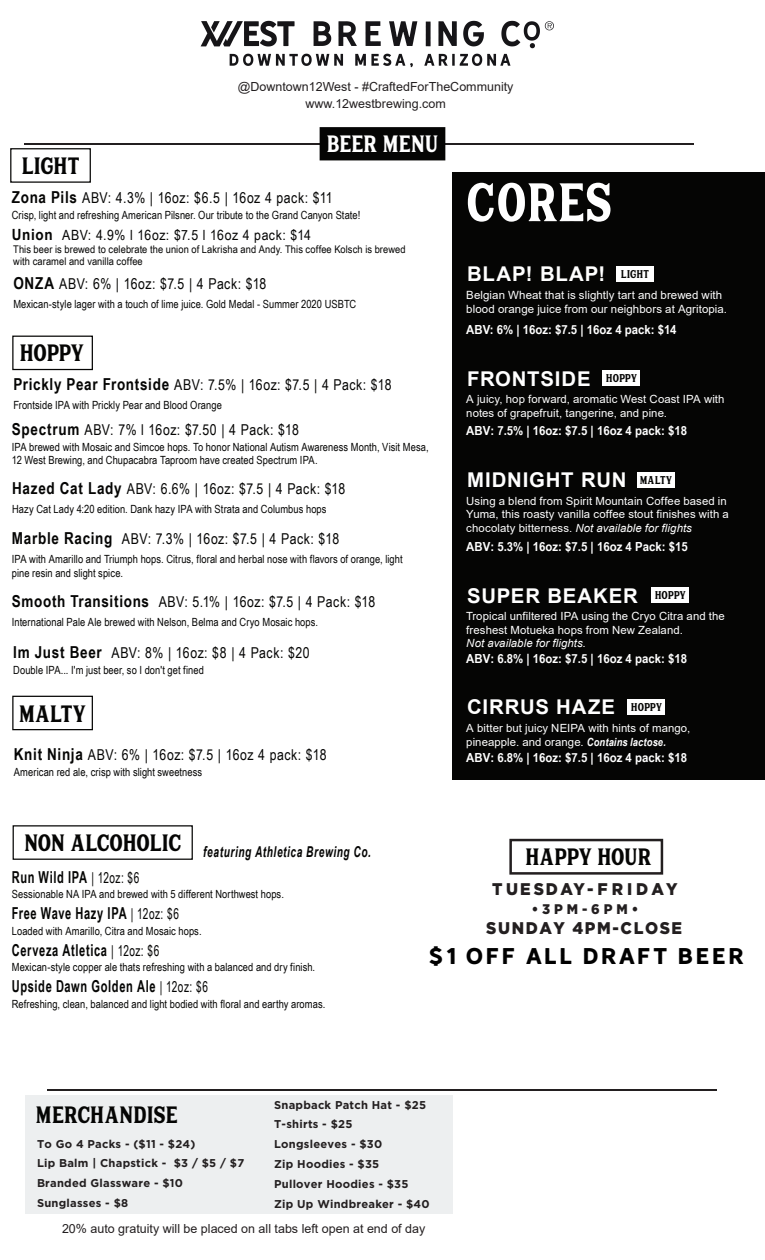
<style>
.page{position:relative;width:765px;height:1260px;background:#fff}
.page>*{position:absolute;margin:0;border:0;box-sizing:border-box;transform-origin:0 0}
.t1{font:50.5px "Hanley Block";letter-spacing:.005em;color:#fff}
.t2{font:22px "Hanley Block";letter-spacing:-.015em;color:#050504}
.t3{font:22px "Hanley Block";letter-spacing:-.005em;color:#fff}
.t4{font:21.25px "Hanley Sans";letter-spacing:.1em;color:#000;scale:1.12 1}
.t5{font:700 20.38px "Arial";letter-spacing:.04em;color:#fff}
.t6{font:900 16.88px "Gotham";letter-spacing:.1em;color:#231f20;scale:.94 1}
.t7{font:900 16.88px "Gotham";letter-spacing:.185em;color:#231f20;scale:.94 1}
.t8{font:700 16.5px "Arial Narrow";letter-spacing:.045em;color:#050504;scale:.82 1}
.t9{font:15px "Arial Narrow";letter-spacing:.03em;color:#050504}
.t10{font:italic 700 15px "Arial Narrow";letter-spacing:.05em;color:#050504;scale:.82 1}
.t11{font:14.12px "Arial Narrow";letter-spacing:.03em;color:#050504;scale:1.07 1}
.t12{font:900 14px "Gotham";letter-spacing:.3em;color:#231f20;scale:.94 1}
.t13{font:700 12.5px "Arial Narrow";color:#fff;scale:1.11 1}
.t14{font:12.5px/17.5px "Arial";color:#231f20;text-align:center}
.t15{font:700 11.38px/19.9px "Gotham";letter-spacing:.02em;color:#231f20}
.t16{font:11.38px/13.6px "Arial";letter-spacing:.005em;color:#fff}
.t17{font:11.25px/13.5px "Arial Narrow";letter-spacing:.005em;color:#050504}
.t18{font:11.25px/13.5px "Arial";letter-spacing:.005em;color:#fff}
.t19{font:italic 11.25px "Arial";letter-spacing:.005em;color:#fff}
.t20{font:10.5px/12.6px "Arial Narrow";letter-spacing:.005em;color:#050504;scale:1.08 1}
.s1{font-weight:700;font-size:16.5px}
.s2{font-weight:700;font-size:15.5px}
.s3{font-weight:400;font-size:15px}
.s4{font-style:italic}
.s5{font-family:"Arial Narrow";font-weight:700;font-style:italic}
</style>
<div class="page">
<hr style="left:24px;top:143px;width:670px;height:2px;background:#231f20">
<hr style="left:48px;top:1089px;width:669px;height:2px;background:#231f20">
<div style="left:320px;top:127px;width:125px;height:33px;background:#050504"></div>
<svg style="left:12px;top:335px;width:81px;height:36px"></svg>
<svg style="left:230px;top:54px;width:113px;height:12px"></svg>
<svg style="left:355px;top:54px;width:58px;height:13px"></svg>
<svg style="left:424px;top:54px;width:86px;height:12px"></svg>
<svg style="left:314px;top:21px;width:17px;height:25px"></svg>
<svg style="left:338px;top:21px;width:19px;height:25px"></svg>
<svg style="left:366px;top:21px;width:15px;height:25px"></svg>
<svg style="left:389px;top:21px;width:28px;height:25px"></svg>
<svg style="left:426px;top:22px;width:5px;height:24px"></svg>
<svg style="left:438px;top:21px;width:19px;height:25px"></svg>
<svg style="left:463px;top:21px;width:21px;height:25px"></svg>
<svg style="left:201px;top:21px;width:94px;height:25px"></svg>
<svg style="left:501px;top:21px;width:53px;height:27px"></svg>
<div style="left:25px;top:1095px;width:427px;height:118px;background:#edeff0"></div>
<svg style="left:12px;top:825px;width:181px;height:35px"></svg>
<div style="left:453px;top:172px;width:312px;height:608px;background:#050504"></div>
<div style="left:637px;top:472px;width:38px;height:16px;background:#fff"></div>
<div style="left:602px;top:370px;width:38px;height:16px;background:#fff"></div>
<div style="left:651px;top:587px;width:37px;height:16px;background:#fff"></div>
<div style="left:627px;top:699px;width:38px;height:16px;background:#fff"></div>
<svg style="left:10px;top:148px;width:81px;height:35px"></svg>
<div style="left:616px;top:266px;width:37px;height:16px;background:#fff"></div>
<svg style="left:12px;top:695px;width:81px;height:36px"></svg>
<svg style="left:509px;top:838px;width:155px;height:37px"></svg>
<p class="t14" style="left:238px;top:78px;width:277px">@Downtown12West - #CraftedForTheCommunity www.12westbrewing.com</p>
<h2 class="t3" style="left:327px;top:131px;width:113px">BEER MENU</h2>
<h2 class="t2" style="left:22px;top:152px;width:59px">LIGHT</h2>
<h3 class="t9" style="left:12px;top:187px;width:322px"><span class="s1">Zona Pils</span> ABV: 4.3% | 16oz: $6.5 | 16oz 4 pack: $11</h3>
<p class="t17" style="left:12px;top:208px;width:350px">Crisp, light and refreshing American Pilsner. Our tribute to the Grand Canyon State!</p>
<p class="t11" style="left:12px;top:225px;width:281px"><span class="s2">Union</span> ABV: 4.9% l 16oz: $7.5 l 16oz 4 pack: $14</p>
<p class="t20" style="left:13px;top:242px;width:365px">This beer is brewed to celebrate the union of Lakrisha and Andy. This coffee Kolsch is brewed with caramel and vanilla coffee</p>
<h3 class="t9" style="left:13px;top:273px;width:255px"><span class="s1">ONZA</span> ABV: 6% | 16oz: $7.5 | 4 Pack: $18</h3>
<p class="t17" style="left:13px;top:297px;width:345px">Mexican-style lager with a touch of lime juice. Gold Medal - Summer 2020 USBTC</p>
<h2 class="t2" style="left:19px;top:339px;width:66px">HOPPY</h2>
<h3 class="t9" style="left:13px;top:374px;width:380px"><span class="s1">Prickly Pear Frontside</span> ABV: 7.5% | 16oz: $7.5 | 4 Pack: $18</h3>
<p class="t17" style="left:13px;top:398px;width:210px">Frontside IPA with Prickly Pear and Blood Orange</p>
<h3 class="t9" style="left:12px;top:419px;width:288px"><span class="s1">Spectrum</span> ABV: 7% l 16oz: $7.50 | 4 Pack: $18</h3>
<p class="t17" style="left:12px;top:440px;width:418px">IPA brewed with Mosaic and Simcoe hops. To honor National Autism Awareness Month, Visit Mesa,<br>12 West Brewing, and Chupacabra Taproom have created Spectrum IPA.</p>
<h3 class="t9" style="left:12px;top:478px;width:335px"><span class="s1">Hazed Cat Lady</span> ABV: 6.6% | 16oz: $7.5 | 4 Pack: $18</h3>
<p class="t17" style="left:12px;top:502px;width:316px">Hazy Cat Lady 4:20 edition. Dank hazy IPA with Strata and Columbus hops</p>
<h3 class="t9" style="left:12px;top:528px;width:329px"><span class="s1">Marble Racing</span> ABV: 7.3% | 16oz: $7.5 | 4 Pack: $18</h3>
<p class="t17" style="left:12px;top:552px;width:392px">IPA with Amarillo and Triumph hops. Citrus, floral and herbal nose with flavors of orange, light pine resin and slight spice.</p>
<h3 class="t9" style="left:12px;top:591px;width:365px"><span class="s1">Smooth Transitions</span> ABV: 5.1% | 16oz: $7.5 | 4 Pack: $18</h3>
<p class="t17" style="left:12px;top:615px;width:308px">International Pale Ale brewed with Nelson, Belma and Cryo Mosaic hops.</p>
<h3 class="t9" style="left:13px;top:642px;width:298px"><span class="s1">Im Just Beer</span> ABV: 8% | 16oz: $8 | 4 Pack: $20</h3>
<p class="t17" style="left:13px;top:663px;width:192px">Double IPA... I'm just beer, so I don't get fined</p>
<h2 class="t2" style="left:19px;top:700px;width:69px">MALTY</h2>
<h3 class="t9" style="left:14px;top:744px;width:314px"><span class="s1">Knit Ninja</span> ABV: 6% | 16oz: $7.5 | 16oz 4 pack: $18</h3>
<p class="t17" style="left:14px;top:765px;width:190px">American red ale, crisp with slight sweetness</p>
<h3 class="t10" style="left:24px;top:841px;width:425px"><sup>NON</sup> <sup>ALCOHOLIC</sup> featuring Athletica Brewing Co.</h3>
<h3 class="t8" style="left:12px;top:864px;width:157px">Run Wild IPA <span class="s3">| 12oz: $6</span></h3>
<p class="t17" style="left:12px;top:887px;width:274px">Sessionable NA IPA and brewed with 5 different Northwest hops.</p>
<h3 class="t8" style="left:12px;top:901px;width:205px">Free Wave Hazy IPA <span class="s3">| 12oz: $6</span></h3>
<p class="t17" style="left:12px;top:923px;width:191px">Loaded with Amarillo, Citra and Mosaic hops.</p>
<h1 class="t1" style="left:466px;top:171px;width:148px">CORES</h1>
<h3 class="t5" style="left:467px;top:260px;width:183px">BLAP! BLAP! <sup>LIGHT</sup></h3>
<p class="t16" style="left:466px;top:288px;width:262px">Belgian Wheat that is slightly tart and brewed with blood orange juice from our neighbors at Agritopia.</p>
<p class="t13" style="left:466px;top:320px;width:191px">ABV: 6% | 16oz: $7.5 | 16oz 4 pack: $14</p>
<h3 class="t5" style="left:467px;top:364px;width:172px">FRONTSIDE <sup>HOPPY</sup></h3>
<p class="t18" style="left:466px;top:392px;width:260px">A juicy, hop forward, aromatic West Coast IPA with notes of grapefruit, tangerine, and pine.</p>
<p class="t13" style="left:466px;top:422px;width:200px">ABV: 7.5% | 16oz: $7.5 | 16oz 4 pack: $18</p>
<h3 class="t5" style="left:467px;top:466px;width:207px">MIDNIGHT RUN <sup>MALTY</sup></h3>
<p class="t18" style="left:466px;top:494px;width:264px">Using a blend from Spirit Mountain Coffee based in<br>Yuma, this roasty vanilla coffee stout finishes with a chocolaty bitterness. <span class="s4">Not available for flights</span></p>
<p class="t13" style="left:466px;top:537px;width:201px">ABV: 5.3% | 16oz: $7.5 | 16oz 4 Pack: $15</p>
<h3 class="t5" style="left:467px;top:581px;width:220px">SUPER BEAKER <sup>HOPPY</sup></h3>
<p class="t18" style="left:466px;top:610px;width:260px">Tropical unfiltered IPA using the Cryo Citra and the freshest Motueka hops from New Zealand.</p>
<p class="t19" style="left:466px;top:636px;width:121px">Not available for flights.</p>
<p class="t13" style="left:466px;top:649px;width:200px">ABV: 6.8% | 16oz: $7.5 | 16oz 4 pack: $18</p>
<h3 class="t5" style="left:467px;top:693px;width:197px">CIRRUS HAZE <sup>HOPPY</sup></h3>
<p class="t18" style="left:466px;top:721px;width:225px">A bitter but juicy NEIPA with hints of mango, pineapple. and orange. <span class="s5">Contains lactose.</span></p>
<p class="t13" style="left:466px;top:748px;width:200px">ABV: 6.8% | 16oz: $7.5 | 16oz 4 pack: $18</p>
<h2 class="t2" style="left:525px;top:844px;width:128px">HAPPY HOUR</h2>
<h3 class="t7" style="left:492px;top:877px;width:199px">TUESDAY-FRIDAY</h3>
<h3 class="t6" style="left:486px;top:917px;width:210px">SUNDAY 4PM-CLOSE</h3>
<p class="t12" style="left:532px;top:899px;width:115px">•3PM-6PM•</p>
<h3 class="t8" style="left:12px;top:937px;width:182px">Cerveza Atletica <span class="s3">| 12oz: $6</span></h3>
<p class="t17" style="left:12px;top:960px;width:305px">Mexican-style copper ale thats refreshing with a balanced and dry finish.</p>
<h3 class="t8" style="left:12px;top:974px;width:241px">Upside Dawn Golden Ale <span class="s3">| 12oz: $6</span></h3>
<p class="t17" style="left:12px;top:996px;width:315px">Refreshing, clean, balanced and light bodied with floral and earthy aromas.</p>
<h3 class="t4" style="left:428px;top:943px;width:284px">$1 OFF ALL DRAFT BEER</h3>
<p class="t15" style="left:274px;top:1095px;width:157px">Snapback Patch Hat - $25<br>T-shirts - $25<br>Longsleeves - $30<br>Zip Hoodies - $35<br>Pullover Hoodies - $35<br>Zip Up Windbreaker - $40</p>
<p class="t14" style="left:62px;top:1219px;width:365px">20% auto gratuity will be placed on all tabs left open at end of day</p>
<h2 class="t2" style="left:36px;top:1101px;width:143px">MERCHANDISE</h2>
<p class="t15" style="left:37px;top:1134px;width:209px">To Go 4 Packs - ($11 - $24)<br>Lip Balm | Chapstick - $3 / $5 / $7<br>Branded Glassware - $10<br>Sunglasses - $8</p>
</div>
